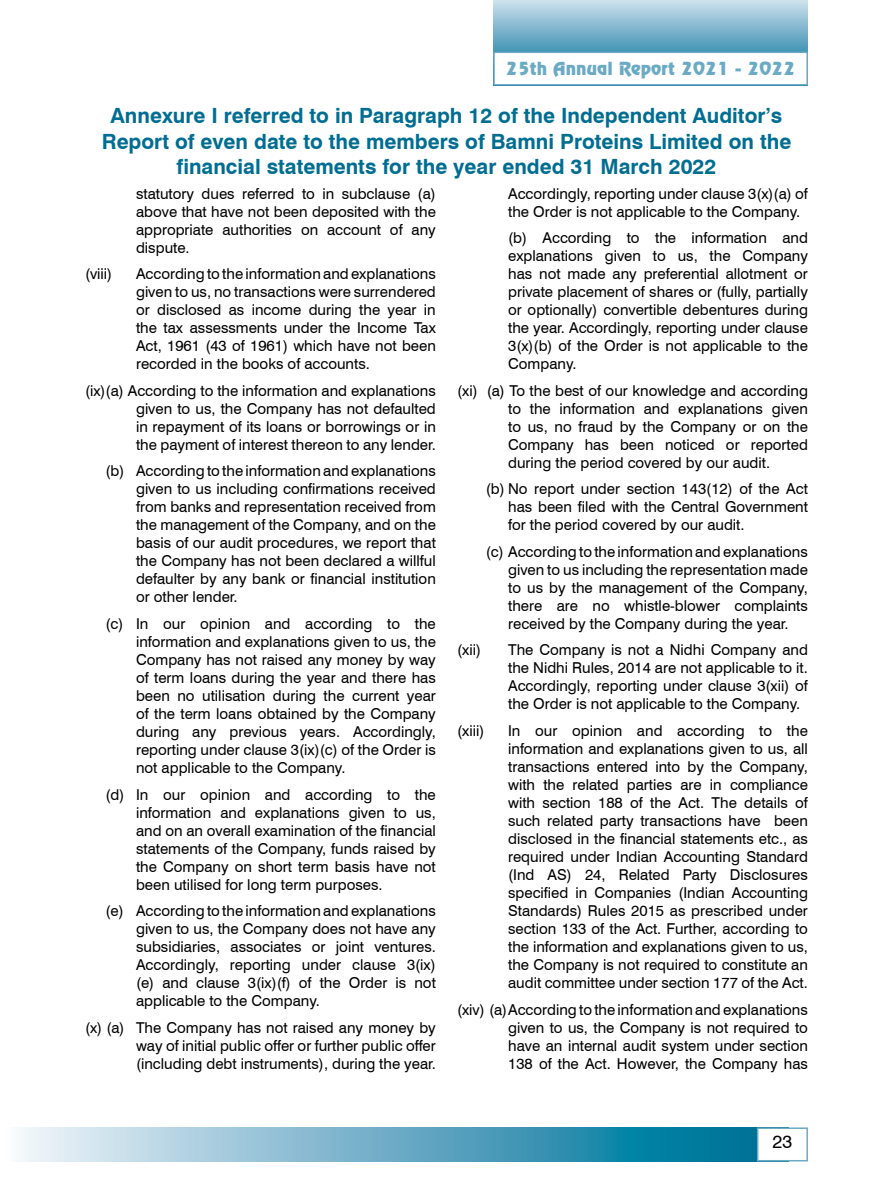
<style>
.page{position:relative;width:893px;height:1191px;background:#fff}
.page>*{position:absolute;margin:0;border:0;box-sizing:border-box;transform-origin:0 0}
.t1{font:700 21px/25.2px "Swiss 721 BT";color:#006d92;text-align:center}
.t2{font:18px "Revue BT";color:#6baac5}
.t3{font:18px "Swiss 721 BT";color:#000}
.t4{font:15px/18px "Swiss 721 BT";color:#000;text-align:justify}
</style>
<div class="page">
<svg style="left:18px;top:1127px;width:739px;height:34px;background:#6caec7"></svg>
<svg style="left:493px;top:0;width:315px;height:52px;background:#88bad1"></svg>
<div style="left:757px;top:1127px;width:51px;height:34px;background:#fff;border:2px solid #6baac5"></div>
<div style="left:493px;top:52px;width:315px;height:34px;background:#fff;border:2px solid #6baac5"></div>
<p class="t2" style="left:506px;top:57px;width:291px">25th Annual Report 2021 - 2022</p>
<h1 class="t1" style="left:102px;top:103px;width:691px">Annexure I referred to in Paragraph 12 of the Independent Auditor’s<br>Report of even date to the members of Bamni Proteins Limited on the financial statements for the year ended 31 March 2022</h1>
<p class="t4" style="left:136px;top:184px;width:301px">statutory dues referred to in subclause (a) above that have not been deposited with the appropriate authorities on account of any dispute.</p>
<p class="t4" style="left:85px;top:265px;width:29px">(viii)</p>
<p class="t4" style="left:136px;top:265px;width:301px">According to the information and explanations given to us, no transactions were surrendered or disclosed as income during the year in the tax assessments under the Income Tax Act, 1961 (43 of 1961) which have not been recorded in the books of accounts.</p>
<p class="t4" style="left:136px;top:381px;width:301px;text-indent:-51px">(ix)(a) According to the information and explanations given to us, the Company has not defaulted in repayment of its loans or borrowings or in the payment of interest thereon to any lender.</p>
<p class="t4" style="left:136px;top:462px;width:301px;text-indent:-30px">(b) According to the information and explanations given to us including confirmations received from banks and representation received from the management of the Company, and on the basis of our audit procedures, we report that the Company has not been declared a willful defaulter by any bank or financial institution or other lender.</p>
<p class="t4" style="left:136px;top:614px;width:301px;text-indent:-30px">(c) In our opinion and according to the information and explanations given to us, the Company has not raised any money by way of term loans during the year and there has been no utilisation during the current year of the term loans obtained by the Company during any previous years. Accordingly, reporting under clause 3(ix)(c) of the Order is not applicable to the Company.</p>
<p class="t4" style="left:136px;top:785px;width:301px;text-indent:-30px">(d) In our opinion and according to the information and explanations given to us, and on an overall examination of the financial statements of the Company, funds raised by the Company on short term basis have not been utilised for long term purposes.</p>
<p class="t4" style="left:136px;top:901px;width:301px;text-indent:-30px">(e) According to the information and explanations given to us, the Company does not have any subsidiaries, associates or joint ventures.<br>Accordingly, reporting under clause 3(ix) (e) and clause 3(ix)(f) of the Order is not applicable to the Company.</p>
<p class="t4" style="left:136px;top:1018px;width:301px;text-indent:-51px">(x) (a) The Company has not raised any money by way of initial public offer or further public offer (including debt instruments), during the year.</p>
<p class="t4" style="left:508px;top:184px;width:301px">Accordingly, reporting under clause 3(x)(a) of the Order is not applicable to the Company.</p>
<p class="t4" style="left:508px;top:229px;width:301px">(b) According to the information and explanations given to us, the Company has not made any preferential allotment or private placement of shares or (fully, partially or optionally) convertible debentures during the year. Accordingly, reporting under clause 3(x)(b) of the Order is not applicable to the Company.</p>
<p class="t4" style="left:508px;top:381px;width:301px;text-indent:-51px">(xi) (a) To the best of our knowledge and according to the information and explanations given to us, no fraud by the Company or on the Company has been noticed or reported during the period covered by our audit.</p>
<p class="t4" style="left:508px;top:480px;width:301px;text-indent:-22px">(b) No report under section 143(12) of the Act has been filed with the Central Government for the period covered by our audit.</p>
<p class="t4" style="left:508px;top:542px;width:301px;text-indent:-22px">(c) According to the information and explanations given to us including the representation made to us by the management of the Company, there are no whistle-blower complaints received by the Company during the year.</p>
<p class="t4" style="left:457px;top:641px;width:25px">(xii)</p>
<p class="t4" style="left:508px;top:641px;width:301px">The Company is not a Nidhi Company and the Nidhi Rules, 2014 are not applicable to it.<br>Accordingly, reporting under clause 3(xii) of the Order is not applicable to the Company.</p>
<p class="t4" style="left:457px;top:721px;width:29px">(xiii)</p>
<p class="t4" style="left:508px;top:721px;width:301px">In our opinion and according to the information and explanations given to us, all transactions entered into by the Company, with the related parties are in compliance with section 188 of the Act. The details of such related party transactions have been disclosed in the financial statements etc., as required under Indian Accounting Standard (Ind AS) 24, Related Party Disclosures specified in Companies (Indian Accounting Standards) Rules 2015 as prescribed under section 133 of the Act. Further, according to the information and explanations given to us, the Company is not required to constitute an audit committee under section 177 of the Act.</p>
<p class="t4" style="left:508px;top:1000px;width:301px;text-indent:-51px">(xiv) (a)According to the information and explanations given to us, the Company is not required to have an internal audit system under section 138 of the Act. However, the Company has</p>
<p class="t3" style="left:772px;top:1131px;width:21px">23</p>
</div>
